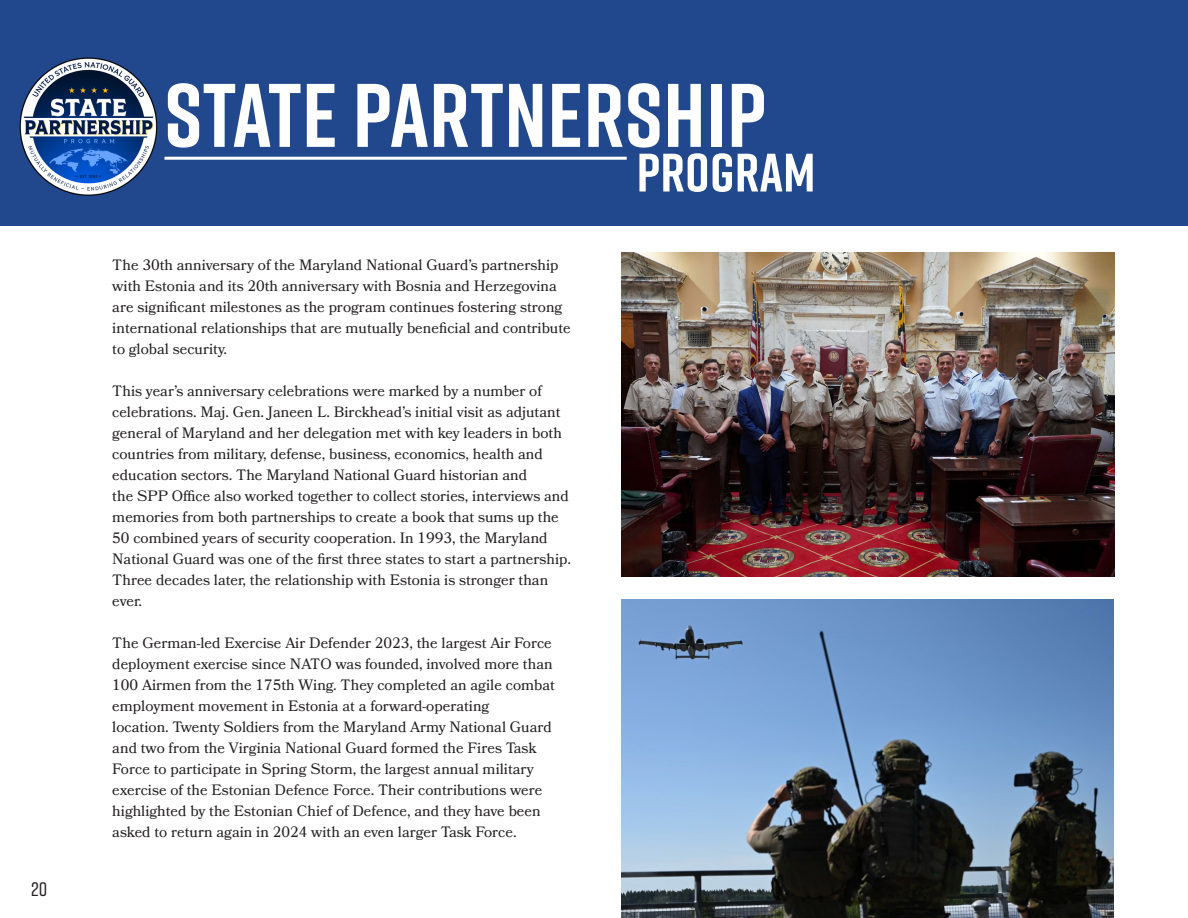
<style>
.page{position:relative;width:1188px;height:918px;background:#fff}
.page>*{position:absolute;margin:0;border:0;box-sizing:border-box;transform-origin:0 0}
.t1{font:700 90px "Rift";letter-spacing:.01em;color:#fff}
.t2{font:700 54px "Rift";letter-spacing:.01em;color:#fff}
.t3{font:500 19.5px "Rift";color:#231f20}
.t4{font:15px/21px "Bookmania";color:#231f20}
</style>
<div class="page">
<div style="left:0;top:0;width:1188px;height:226px;background:#21488d"></div>
<img style="left:621px;top:599px;width:493px;height:319px">
<img style="left:621px;top:253px;width:493px;height:323px">
<hr style="left:164px;top:157px;width:463px;height:3px;background:#fff">
<img style="left:19px;top:57px;width:139px;height:139px">
<p class="t3" style="left:31px;top:876px;width:18px">20</p>
<p class="t1" style="left:165px;top:51px;width:603px">STATE PARTNERSHIP</p>
<p class="t2" style="left:637px;top:134px;width:180px">PROGRAM</p>
<p class="t4" style="left:112px;top:254px;width:460px">The 30th anniversary of the Maryland National Guard’s partnership with Estonia and its 20th anniversary with Bosnia and Herzegovina are significant milestones as the program continues fostering strong international relationships that are mutually beneficial and contribute to global security.</p>
<p class="t4" style="left:112px;top:380px;width:451px">This year’s anniversary celebrations were marked by a number of celebrations. Maj. Gen. Janeen L. Birckhead’s initial visit as adjutant general of Maryland and her delegation met with key leaders in both countries from military, defense, business, economics, health and education sectors. The Maryland National Guard historian and</p>
<p class="t4" style="left:112px;top:485px;width:460px">the SPP Office also worked together to collect stories, interviews and memories from both partnerships to create a book that sums up the 50 combined years of security cooperation. In 1993, the Maryland National Guard was one of the first three states to start a partnership.<br>Three decades later, the relationship with Estonia is stronger than ever.</p>
<p class="t4" style="left:112px;top:632px;width:444px">The German-led Exercise Air Defender 2023, the largest Air Force deployment exercise since NATO was founded, involved more than 100 Airmen from the 175th Wing. They completed an agile combat employment movement in Estonia at a forward-operating</p>
<p class="t4" style="left:112px;top:716px;width:441px">location. Twenty Soldiers from the Maryland Army National Guard and two from the Virginia National Guard formed the Fires Task Force to participate in Spring Storm, the largest annual military exercise of the Estonian Defence Force. Their contributions were highlighted by the Estonian Chief of Defence, and they have been asked to return again in 2024 with an even larger Task Force.</p>
</div>
